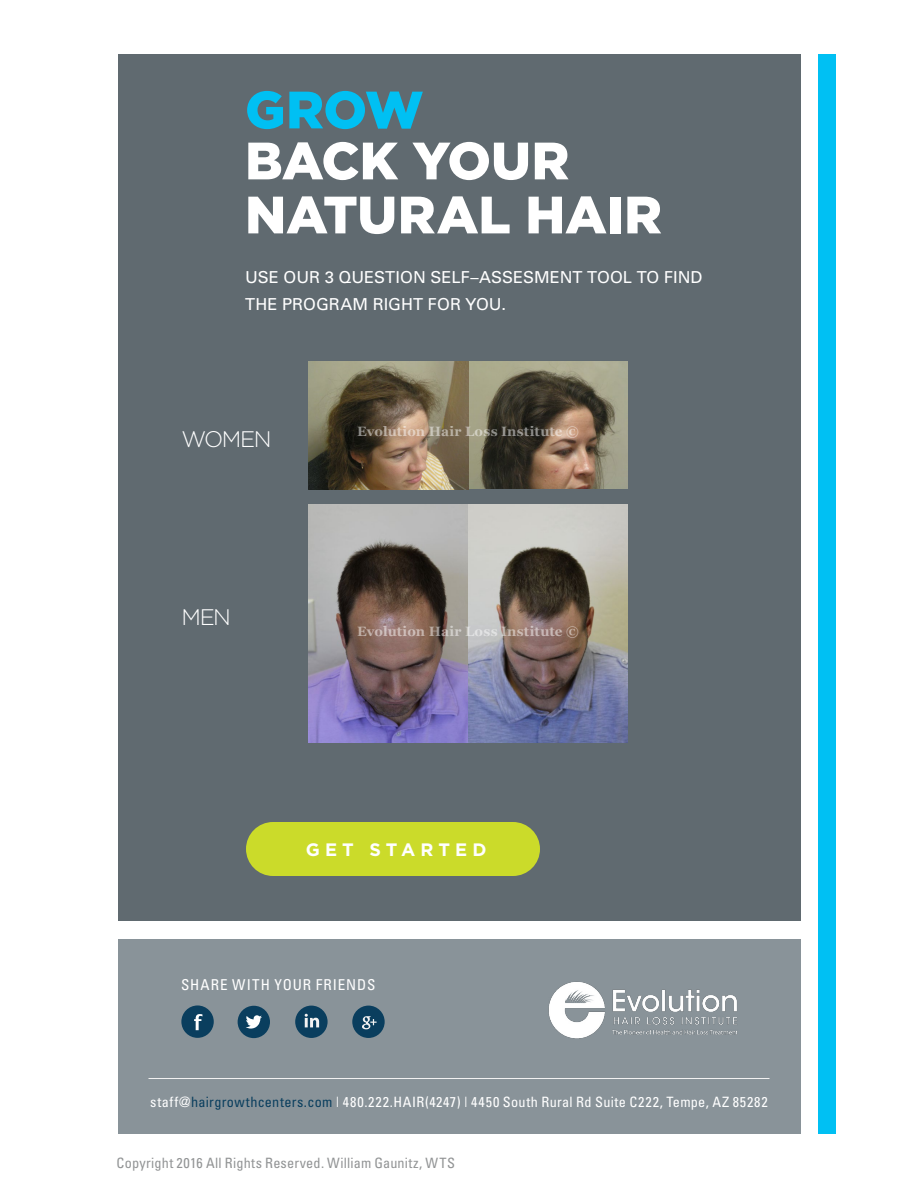
<style>
.page{position:relative;width:918px;height:1188px;background:#fff}
.page>*{position:absolute;margin:0;border:0;box-sizing:border-box;transform-origin:0 0}
.t1{font:900 52.5px/54px "Gotham";letter-spacing:-.005em;color:#fff}
.t2{font:900 52.5px "Gotham";color:#00c0f3}
.t3{font:300 22.5px "Gotham";letter-spacing:-.065em;color:#fff}
.t4{font:700 18px "Gotham";letter-spacing:.28em;color:#fff}
.t5{font:16.5px/27.6px "Univers";color:#fff}
.t6{font:condensed 15px "Univers";letter-spacing:.065em;color:#fff}
.t7{font:condensed 14.25px "Univers";letter-spacing:.035em;color:#fff}
.t8{font:condensed 14.25px "Univers";letter-spacing:.01em;color:#929495}
.t9{font:700 13.5px "Georgia";letter-spacing:.01em;color:#fff}
.s1{color:#0a3e5e}
</style>
<div class="page">
<div style="left:118px;top:54px;width:682px;height:867px;background:#606a70"></div>
<div style="left:118px;top:939px;width:682px;height:195px;background:#899399"></div>
<div style="left:818px;top:54px;width:18px;height:1080px;background:#00c0f3"></div>
<div style="left:246px;top:822px;width:294px;height:54px;background:#cbdb2a;border-radius:27px"></div>
<hr style="left:148px;top:1078px;width:622px;height:1px;background:#f3f2f2">
<svg style="left:295px;top:1006px;width:33px;height:32px"></svg>
<svg style="left:352px;top:1006px;width:33px;height:32px"></svg>
<img style="left:549px;top:981px;width:188px;height:58px">
<img style="left:309px;top:504px;width:318px;height:239px">
<img style="left:309px;top:362px;width:318px;height:127px">
<svg style="left:238px;top:1006px;width:32px;height:32px"></svg>
<svg style="left:181px;top:1005px;width:33px;height:33px"></svg>
<h1 class="t2" style="left:245px;top:74px;width:180px">GROW</h1>
<h1 class="t1" style="left:245px;top:133px;width:418px">BACK YOUR<br>NATURAL HAIR</h1>
<p class="t5" style="left:245px;top:263px;width:459px">USE OUR 3 QUESTION SELF–ASSESMENT TOOL TO FIND<br>THE PROGRAM RIGHT FOR YOU.</p>
<h2 class="t3" style="left:181px;top:425px;width:92px">WOMEN</h2>
<h2 class="t3" style="left:181px;top:602px;width:51px">MEN</h2>
<p class="t9" style="left:357px;top:422px;width:223px">Evolution Hair Loss Institute ©</p>
<p class="t9" style="left:357px;top:621px;width:223px">Evolution Hair Loss Institute ©</p>
<p class="t4" style="left:306px;top:838px;width:182px">GET STARTED</p>
<p class="t6" style="left:181px;top:975px;width:196px">SHARE WITH YOUR FRIENDS</p>
<p class="t7" style="left:150px;top:1093px;width:619px">staff@<span class="s1">hairgrowthcenters.com</span> | 480.222.HAIR(4247) | 4450 South Rural Rd Suite C222, Tempe, AZ 85282</p>
<p class="t8" style="left:117px;top:1154px;width:340px">Copyright 2016 All Rights Reserved. William Gaunitz, WTS</p>
</div>
